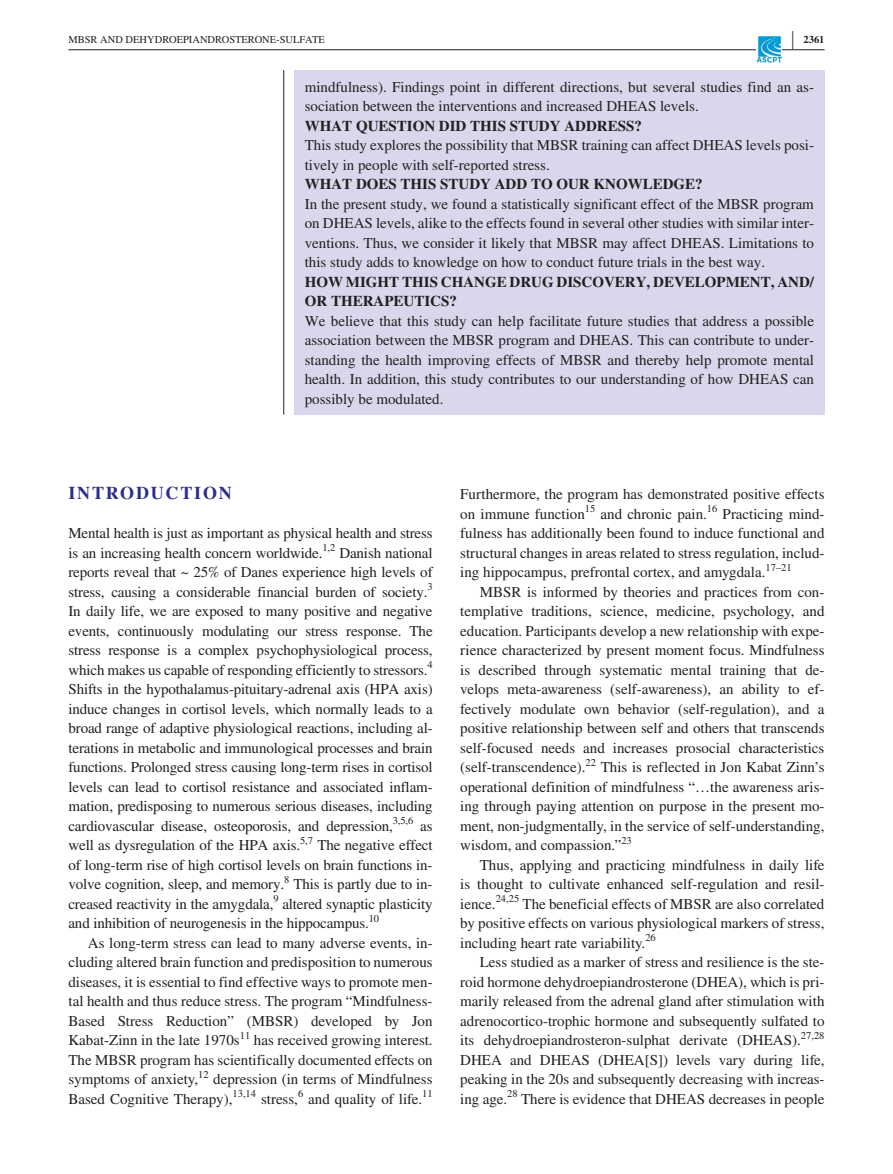
<style>
.page{position:relative;width:893px;height:1174px;background:#fff}
.page>*{position:absolute;margin:0;border:0;box-sizing:border-box;transform-origin:0 0}
.t1{font:700 25.95px "STIX";color:#231f20;scale:.36 1}
.t2{font:700 18px "STIX";letter-spacing:.1em;color:#2c2d8c}
.t3{font:15px/19.5px "STIX";color:#231f20;text-align:justify}
.t4{font:700 15px/19.5px "STIX";color:#231f20}
.t5{font:10.5px "STIX";color:#231f20}
.t6{font:700 10.5px "STIX";color:#231f20}
</style>
<div class="page">
<hr style="left:68px;top:49px;width:756px;height:1px;background:#231f20">
<img style="left:756px;top:37px;width:26px;height:25px">
<div style="left:294px;top:70px;width:530px;height:344px;background:#d9d7eb"></div>
<hr style="left:283px;top:70px;width:1px;height:344px;background:#231f20">
<h1 class="t1" style="left:792px;top:25px;width:7px">|</h1>
<p class="t5" style="left:68px;top:32px;width:258px">MBSR AND DEHYDROEPIANDROSTERONE-SULFATE</p>
<p class="t6" style="left:803px;top:33px;width:22px">2361</p>
<p class="t3" style="left:305px;top:78px;width:511px">mindfulness). Findings point in different directions, but several studies find an as&shy;sociation between the interventions and increased DHEAS levels.</p>
<p class="t4" style="left:305px;top:116px;width:339px">WHAT QUESTION DID THIS STUDY ADDRESS?</p>
<p class="t3" style="left:305px;top:137px;width:511px">This study explores the possibility that MBSR training can affect DHEAS levels posi&shy;tively in people with self-reported stress.</p>
<p class="t4" style="left:305px;top:174px;width:399px">WHAT DOES THIS STUDY ADD TO OUR KNOWLEDGE?</p>
<p class="t3" style="left:305px;top:195px;width:511px">In the present study, we found a statistically significant effect of the MBSR program on DHEAS levels, alike to the effects found in several other studies with similar inter&shy;ventions. Thus, we consider it likely that MBSR may affect DHEAS. Limitations to this study adds to knowledge on how to conduct future trials in the best way.</p>
<p class="t4" style="left:305px;top:272px;width:511px">HOW MIGHT THIS CHANGE DRUG DISCOVERY, DEVELOPMENT, AND/<br>OR THERAPEUTICS?</p>
<p class="t3" style="left:305px;top:312px;width:511px">We believe that this study can help facilitate future studies that address a possible association between the MBSR program and DHEAS. This can contribute to under&shy;standing the health improving effects of MBSR and thereby help promote mental health. In addition, this study contributes to our understanding of how DHEAS can possibly be modulated.</p>
<p class="t2" style="left:68px;top:482px;width:165px">INTRODUCTION</p>
<p class="t3" style="left:68px;top:524px;width:366px">Mental health is just as important as physical health and stress is an increasing health concern worldwide.</p>
<p class="t5" style="left:322px;top:540px;width:14px">1,2</p>
<p class="t3" style="left:68px;top:544px;width:366px;text-indent:271px">Danish national reports reveal that ~ 25% of Danes experience high levels of stress, causing a considerable financial burden of society.</p>
<p class="t5" style="left:427px;top:579px;width:7px">3</p>
<p class="t3" style="left:68px;top:602px;width:366px">In daily life, we are exposed to many positive and negative events, continuously modulating our stress response. The stress response is a complex psychophysiological process, which makes us capable of responding efficiently to stressors.</p>
<p class="t5" style="left:427px;top:657px;width:7px">4</p>
<p class="t3" style="left:68px;top:680px;width:366px">Shifts in the hypothalamus-pituitary-adrenal axis (HPA axis) induce changes in cortisol levels, which normally leads to a broad range of adaptive physiological reactions, including al&shy;terations in metabolic and immunological processes and brain functions. Prolonged stress causing long-term rises in cortisol levels can lead to cortisol resistance and associated inflam&shy;mation, predisposing to numerous serious diseases, including cardiovascular disease, osteoporosis, and depression,</p>
<p class="t5" style="left:393px;top:813px;width:22px">3,5,6</p>
<p class="t3" style="left:420px;top:817px;width:14px">as</p>
<p class="t3" style="left:68px;top:836px;width:233px">well as dysregulation of the HPA axis.</p>
<p class="t5" style="left:300px;top:833px;width:14px">5,7</p>
<p class="t3" style="left:68px;top:836px;width:366px;text-indent:249px">The negative effect of long-term rise of high cortisol levels on brain functions in&shy;volve cognition, sleep, and memory.</p>
<p class="t5" style="left:284px;top:872px;width:7px">8</p>
<p class="t3" style="left:293px;top:875px;width:141px">This is partly due to in-</p>
<p class="t3" style="left:68px;top:895px;width:207px">creased reactivity in the amygdala,</p>
<p class="t5" style="left:273px;top:891px;width:7px">9</p>
<p class="t3" style="left:68px;top:895px;width:366px;text-indent:214px">altered synaptic plasticity and inhibition of neurogenesis in the hippocampus.</p>
<p class="t5" style="left:369px;top:911px;width:12px">10</p>
<p class="t3" style="left:68px;top:934px;width:366px;text-indent:20px">As long-term stress can lead to many adverse events, in&shy;cluding altered brain function and predisposition to numerous diseases, it is essential to find effective ways to promote men&shy;tal health and thus reduce stress. The program “Mindfulness-Based Stress Reduction” (MBSR) developed by Jon Kabat-Zinn in the late 1970s</p>
<p class="t5" style="left:240px;top:1028px;width:12px">11</p>
<p class="t3" style="left:68px;top:1031px;width:366px;text-indent:185px">has received growing interest.<br>The MBSR program has scientifically documented effects on symptoms of anxiety,</p>
<p class="t5" style="left:198px;top:1067px;width:12px">12</p>
<p class="t3" style="left:68px;top:1070px;width:366px;text-indent:145px">depression (in terms of Mindfulness<br>Based Cognitive Therapy),</p>
<p class="t5" style="left:298px;top:1086px;width:7px">6</p>
<p class="t5" style="left:233px;top:1086px;width:25px">13,14</p>
<p class="t5" style="left:422px;top:1086px;width:12px">11</p>
<p class="t3" style="left:308px;top:1090px;width:115px">and quality of life.</p>
<p class="t3" style="left:261px;top:1090px;width:38px">stress,</p>
<p class="t3" style="left:460px;top:485px;width:366px">Furthermore, the program has demonstrated positive effects on immune function</p>
<p class="t5" style="left:585px;top:501px;width:12px">15</p>
<p class="t5" style="left:707px;top:501px;width:12px">16</p>
<p class="t3" style="left:460px;top:505px;width:366px;text-indent:262px">Practicing mind&shy;fulness has additionally been found to induce functional and structural changes in areas related to stress regulation, includ&shy;ing hippocampus, prefrontal cortex, and amygdala.</p>
<p class="t3" style="left:601px;top:505px;width:108px">and chronic pain.</p>
<p class="t5" style="left:765px;top:560px;width:28px">17–21</p>
<p class="t3" style="left:460px;top:583px;width:366px;text-indent:20px">MBSR is informed by theories and practices from con&shy;templative traditions, science, medicine, psychology, and education. Participants develop a new relationship with expe&shy;rience characterized by present moment focus. Mindfulness is described through systematic mental training that de&shy;velops meta-awareness (self-awareness), an ability to ef&shy;fectively modulate own behavior (self-regulation), and a positive relationship between self and others that transcends self-focused needs and increases prosocial characteristics (self-transcendence).</p>
<p class="t5" style="left:586px;top:755px;width:12px">22</p>
<p class="t3" style="left:460px;top:758px;width:366px;text-indent:140px">This is reflected in Jon Kabat Zinn’s operational definition of mindfulness “…the awareness aris&shy;ing through paying attention on purpose in the present mo&shy;ment, non-judgmentally, in the service of self-understanding, wisdom, and compassion.”</p>
<p class="t5" style="left:621px;top:833px;width:12px">23</p>
<p class="t3" style="left:460px;top:856px;width:366px;text-indent:20px">Thus, applying and practicing mindfulness in daily life is thought to cultivate enhanced self-regulation and resil&shy;ience.</p>
<p class="t5" style="left:496px;top:891px;width:25px">24,25</p>
<p class="t3" style="left:460px;top:895px;width:366px;text-indent:62px">The beneficial effects of MBSR are also correlated by positive effects on various physiological markers of stress, including heart rate variability.</p>
<p class="t5" style="left:645px;top:930px;width:12px">26</p>
<p class="t3" style="left:460px;top:953px;width:366px;text-indent:20px">Less studied as a marker of stress and resilience is the ste&shy;roid hormone dehydroepiandrosterone (DHEA), which is pri&shy;marily released from the adrenal gland after stimulation with adrenocortico-trophic hormone and subsequently sulfated to its dehydroepiandrosteron-sulphat derivate (DHEAS).</p>
<p class="t5" style="left:801px;top:1028px;width:25px">27,28</p>
<p class="t3" style="left:460px;top:1051px;width:366px">DHEA and DHEAS (DHEA[S]) levels vary during life, peaking in the 20s and subsequently decreasing with increas&shy;ing age.</p>
<p class="t5" style="left:507px;top:1086px;width:12px">28</p>
<p class="t3" style="left:521px;top:1090px;width:305px">There is evidence that DHEAS decreases in people</p>
</div>
